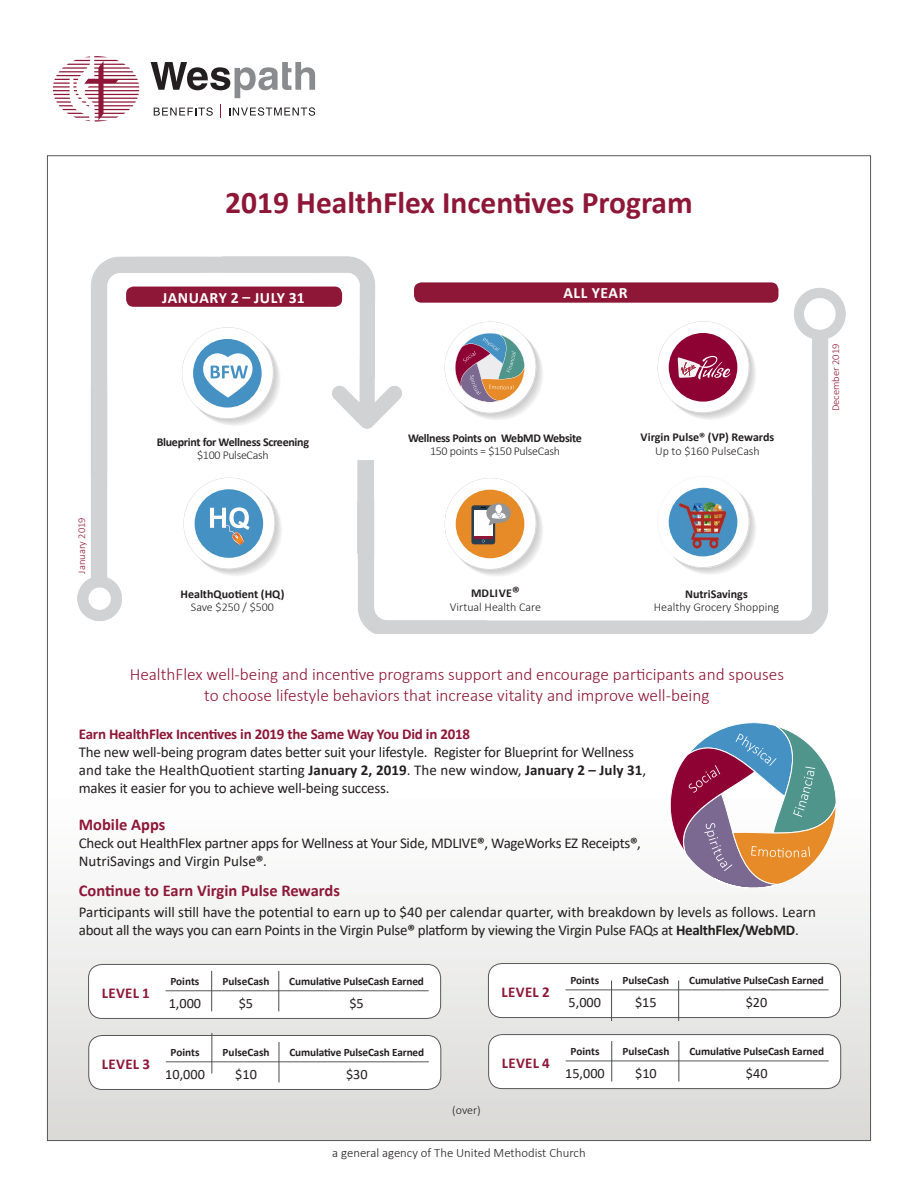
<style>
.page{position:relative;width:918px;height:1188px;background:#fff}
.page>*{position:absolute;margin:0;border:0;box-sizing:border-box;transform-origin:0 0}
.t1{font:700 31.5px "Calibri";color:#8e1737}
.t2{font:300 17.25px/20.7px "Calibri";color:#8e1737;text-align:center}
.t3{font:700 16.5px "Calibri";color:#8e1737}
.t4{font:700 15.75px "Calibri";letter-spacing:.04em;color:#fff}
.t5{font:15px/18px "Calibri";letter-spacing:-.015em;color:#231f20}
.t6{font:700 15px "Calibri";letter-spacing:-.015em;color:#8e1737}
.t7{font:14.25px "Calibri";color:#231f20}
.t8{font:300 12.75px "Calibri";color:#231f20}
.t9{font:300 12px/13.5px "Calibri";color:#231f20;text-align:center}
.t10{font:700 12px "Calibri";letter-spacing:-.025em;color:#231f20}
.t11{font:700 12px "Calibri";color:#231f20}
.t12{font:300 12px "Calibri";letter-spacing:-.025em;color:#231f20}
.t13{font:700 11.25px "Calibri";letter-spacing:-.01em;color:#231f20}
.t14{font:300 10.5px "Calibri";color:#8e1737}
.s1{font-weight:700}
.s2{font-weight:700;font-size:15px}
</style>
<div class="page">
<div style="left:47px;top:643px;width:824px;height:498px;background:linear-gradient(to bottom,#fff,#dcdcda)"></div>
<div style="left:489px;top:1035px;width:352px;height:54px;background:#fff;border-radius:14px"></div>
<div style="left:488px;top:1034px;width:353px;height:55px;border:1px solid #57585a;border-radius:14px"></div>
<hr style="left:566px;top:1061px;width:263px;height:1px;background:#57585a">
<hr style="left:611px;top:1041px;width:1px;height:41px;background:#4b4c4d">
<hr style="left:679px;top:1041px;width:1px;height:41px;background:#4b4c4d">
<div style="left:488px;top:964px;width:353px;height:54px;background:#fff;border-radius:14px"></div>
<div style="left:488px;top:963px;width:353px;height:55px;border:1px solid #57585a;border-radius:14px"></div>
<hr style="left:565px;top:990px;width:264px;height:1px;background:#57585a">
<hr style="left:611px;top:981px;width:1px;height:40px;background:#4b4c4d">
<hr style="left:678px;top:981px;width:1px;height:40px;background:#4b4c4d">
<div style="left:89px;top:1035px;width:352px;height:54px;background:#fff;border-radius:14px"></div>
<div style="left:89px;top:1035px;width:352px;height:55px;border:1px solid #57585a;border-radius:14px"></div>
<hr style="left:166px;top:1061px;width:263px;height:1px;background:#57585a">
<hr style="left:212px;top:1033px;width:1px;height:40px;background:#4b4c4d">
<hr style="left:279px;top:1042px;width:1px;height:40px;background:#4b4c4d">
<svg style="left:151px;top:62px;width:164px;height:36px"></svg>
<svg style="left:154px;top:107px;width:59px;height:9px"></svg>
<svg style="left:229px;top:107px;width:86px;height:9px"></svg>
<svg style="left:220px;top:105px;width:1px;height:13px"></svg>
<svg style="left:53px;top:56px;width:86px;height:66px"></svg>
<img style="left:77px;top:257px;width:768px;height:376px">
<div style="left:89px;top:964px;width:352px;height:54px;background:#fff;border-radius:14px"></div>
<div style="left:88px;top:964px;width:353px;height:55px;border:1px solid #57585a;border-radius:14px"></div>
<hr style="left:166px;top:990px;width:263px;height:1px;background:#57585a">
<hr style="left:211px;top:971px;width:1px;height:40px;background:#4b4c4d">
<hr style="left:279px;top:971px;width:1px;height:40px;background:#4b4c4d">
<svg style="left:445px;top:322px;width:99px;height:99px"></svg>
<div style="left:126px;top:287px;width:216px;height:20px;background:#8e1737;border-radius:8px"></div>
<svg style="left:445px;top:478px;width:99px;height:99px"></svg>
<svg style="left:658px;top:321px;width:99px;height:99px"></svg>
<svg style="left:658px;top:476px;width:99px;height:99px"></svg>
<div style="left:669px;top:488px;width:68px;height:68px;background:#4691c3;border-radius:50%"></div>
<img style="left:679px;top:501px;width:47px;height:48px">
<svg style="left:182px;top:327px;width:99px;height:99px"></svg>
<svg style="left:183px;top:478px;width:99px;height:99px"></svg>
<div style="left:414px;top:282px;width:364px;height:21px;background:#8e1737;border-radius:8px"></div>
<svg style="left:670px;top:723px;width:166px;height:165px"></svg>
<h1 class="t1" style="left:225px;top:181px;width:469px">2019 HealthFlex Incentives Program</h1>
<p class="t4" style="left:162px;top:286px;width:144px">JANUARY 2 – JULY 31</p>
<p class="t10" style="left:157px;top:433px;width:154px">Blueprint for Wellness Screening</p>
<p class="t12" style="left:197px;top:448px;width:73px">$100 PulseCash</p>
<p class="t4" style="left:563px;top:282px;width:66px">ALL YEAR</p>
<p class="t10" style="left:408px;top:429px;width:175px">Wellness Points on WebMD Website</p>
<p class="t12" style="left:430px;top:444px;width:131px">150 points = $150 PulseCash</p>
<p class="t11" style="left:641px;top:429px;width:135px">Virgin Pulse® (VP) Rewards</p>
<p class="t9" style="left:655px;top:444px;width:106px">Up to $160 PulseCash</p>
<p class="t14" style="left:829px;top:411px;width:69px;rotate:-90deg">December 2019</p>
<p class="t14" style="left:75px;top:574px;width:58px;rotate:-90deg">January 2019</p>
<p class="t11" style="left:181px;top:585px;width:105px">HealthQuotient (HQ)</p>
<p class="t9" style="left:191px;top:600px;width:85px">Save $250 / $500</p>
<p class="t9" style="left:450px;top:586px;width:93px"><span class="s1">MDLIVE</span><span class="s2">®<br></span>Virtual Health Care</p>
<p class="t11" style="left:685px;top:585px;width:64px">NutriSavings</p>
<p class="t9" style="left:654px;top:600px;width:127px">Healthy Grocery Shopping</p>
<p class="t2" style="left:130px;top:664px;width:656px">HealthFlex well-being and incentive programs support and encourage participants and spouses to choose lifestyle behaviors that increase vitality and improve well-being</p>
<p class="t6" style="left:79px;top:724px;width:393px">Earn HealthFlex Incentives in 2019 the Same Way You Did in 2018</p>
<p class="t5" style="left:79px;top:743px;width:569px">The new well-being program dates better suit your lifestyle. Register for Blueprint for Wellness and take the HealthQuotient starting <span class="s1">January 2, 2019</span>. The new window, <span class="s1">January 2 – July 31</span>, makes it easier for you to achieve well-being success.</p>
<p class="t3" style="left:79px;top:813px;width:88px">Mobile Apps</p>
<p class="t5" style="left:79px;top:834px;width:564px">Check out HealthFlex partner apps for Wellness at Your Side, MDLIVE<span class="s1">®</span>, WageWorks EZ Receipts<span class="s1">®</span>,<br>NutriSavings and Virgin Pulse<span class="s1">®</span>.</p>
<p class="t3" style="left:79px;top:879px;width:263px">Continue to Earn Virgin Pulse Rewards</p>
<p class="t5" style="left:79px;top:903px;width:739px">Participants will still have the potential to earn up to $40 per calendar quarter, with breakdown by levels as follows. Learn about all the ways you can earn Points in the Virgin Pulse<span class="s1">®</span> platform by viewing the Virgin Pulse FAQs at <span class="s1">HealthFlex/WebMD</span>.</p>
<p class="t6" style="left:102px;top:982px;width:50px">LEVEL 1</p>
<p class="t6" style="left:102px;top:1053px;width:50px">LEVEL 3</p>
<p class="t13" style="left:170px;top:973px;width:30px">Points</p>
<p class="t13" style="left:222px;top:973px;width:48px">PulseCash</p>
<p class="t13" style="left:289px;top:973px;width:136px">Cumulative PulseCash Earned</p>
<p class="t7" style="left:169px;top:993px;width:34px">1,000</p>
<p class="t7" style="left:239px;top:993px;width:16px">$5</p>
<p class="t7" style="left:349px;top:993px;width:16px">$5</p>
<p class="t13" style="left:171px;top:1044px;width:30px">Points</p>
<p class="t13" style="left:223px;top:1044px;width:48px">PulseCash</p>
<p class="t13" style="left:289px;top:1044px;width:136px">Cumulative PulseCash Earned</p>
<p class="t7" style="left:165px;top:1064px;width:41px">10,000</p>
<p class="t7" style="left:235px;top:1064px;width:23px">$10</p>
<p class="t7" style="left:346px;top:1064px;width:23px">$30</p>
<p class="t9" style="left:452px;top:1103px;width:30px">(over)</p>
<p class="t6" style="left:502px;top:981px;width:50px">LEVEL 2</p>
<p class="t6" style="left:502px;top:1052px;width:50px">LEVEL 4</p>
<p class="t13" style="left:570px;top:972px;width:30px">Points</p>
<p class="t13" style="left:622px;top:972px;width:48px">PulseCash</p>
<p class="t13" style="left:689px;top:972px;width:136px">Cumulative PulseCash Earned</p>
<p class="t7" style="left:569px;top:992px;width:34px">5,000</p>
<p class="t7" style="left:635px;top:992px;width:23px">$15</p>
<p class="t7" style="left:746px;top:992px;width:23px">$20</p>
<p class="t13" style="left:571px;top:1043px;width:30px">Points</p>
<p class="t13" style="left:623px;top:1043px;width:48px">PulseCash</p>
<p class="t13" style="left:689px;top:1043px;width:136px">Cumulative PulseCash Earned</p>
<p class="t7" style="left:565px;top:1063px;width:41px">15,000</p>
<p class="t7" style="left:635px;top:1063px;width:23px">$10</p>
<p class="t7" style="left:746px;top:1063px;width:23px">$40</p>
<p class="t8" style="left:332px;top:1144px;width:255px">a general agency of The United Methodist Church</p>
</div>
